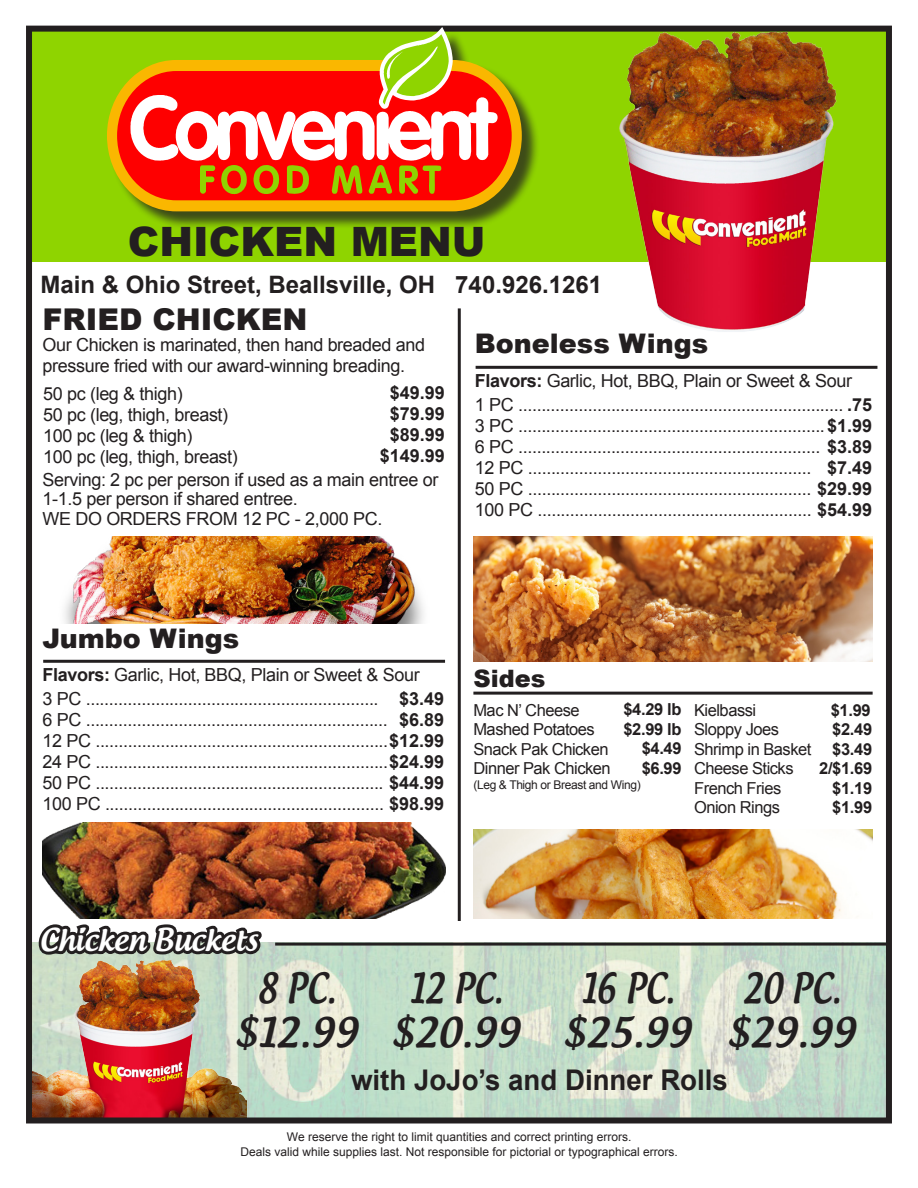
<style>
.page{position:relative;width:918px;height:1188px;background:#fff}
.page>*{position:absolute;margin:0;border:0;box-sizing:border-box;transform-origin:0 0}
.t1{font:900 40.5px "Arial";color:#231f20}
.t2{font:500 39.6px "Androgyne";color:#231f20;scale:.83 1}
.t3{font:500 39px "Androgyne";color:#231f20}
.t4{font:500 30px "Androgyne";color:#fff}
.t5{font:900 30px "Arial";color:#231f20}
.t6{font:700 28.5px "Arial";color:#231f20}
.t7{font:900 27px "Arial";color:#231f20}
.t8{font:700 24px "Arial";color:#231f20}
.t9{font:900 24px "Arial";color:#231f20}
.t10{font:18px/19.5px "Arial";letter-spacing:-.02em;color:#231f20}
.t11{font:700 18px "Arial";color:#231f20}
.t12{font:16.5px "Arial";letter-spacing:-.03em;color:#231f20}
.t13{font:700 16.5px "Arial";letter-spacing:-.02em;color:#231f20}
.t14{font:12px "Arial";color:#231f20}
.t15{font:12px "Arial";letter-spacing:-.03em;color:#231f20}
.s1{font-weight:700}
</style>
<div class="page">
<img style="left:33px;top:943px;width:852px;height:174px">
<img style="left:33px;top:959px;width:214px;height:158px">
<div style="left:27px;top:27px;width:864px;height:234px;background:#8fd400"></div>
<hr style="left:275px;top:943px;width:613px;height:3px;background:#231f20">
<img style="left:609px;top:33px;width:244px;height:299px">
<div style="left:26px;top:26px;width:866px;height:1098px;border:6px solid #231f20"></div>
<div style="left:109px;top:30px;width:431px;height:200px;background:#231f20;opacity:.75"></div>
<svg style="left:107px;top:60px;width:415px;height:151px"></svg>
<svg style="left:130px;top:27px;width:368px;height:168px"></svg>
<hr style="left:458px;top:308px;width:3px;height:613px;background:#231f20">
<img style="left:265px;top:822px;width:180px;height:96px">
<img style="left:473px;top:830px;width:400px;height:88px">
<img style="left:64px;top:537px;width:360px;height:86px">
<img style="left:473px;top:537px;width:400px;height:124px">
<img style="left:36px;top:822px;width:229px;height:174px">
<hr style="left:473px;top:692px;width:400px;height:3px;background:#231f20">
<hr style="left:43px;top:660px;width:402px;height:3px;background:#231f20">
<hr style="left:476px;top:366px;width:401px;height:3px;background:#231f20">
<p class="t1" style="left:128px;top:212px;width:359px">CHICKEN MENU</p>
<p class="t8" style="left:40px;top:268px;width:563px">Main &amp; Ohio Street, Beallsville, OH 740.926.1261</p>
<p class="t5" style="left:43px;top:297px;width:266px">FRIED CHICKEN</p>
<p class="t10" style="left:43px;top:334px;width:384px;line-height:21px">Our Chicken is marinated, then hand breaded and pressure fried with our award-winning breading.</p>
<p class="t11" style="left:390px;top:380px;width:57px">$49.99</p>
<p class="t11" style="left:390px;top:401px;width:57px">$79.99</p>
<p class="t11" style="left:390px;top:422px;width:57px">$89.99</p>
<p class="t11" style="left:380px;top:443px;width:67px">$149.99</p>
<p class="t10" style="left:43px;top:384px;width:141px">50 pc (leg &amp; thigh)</p>
<p class="t10" style="left:43px;top:405px;width:187px">50 pc (leg, thigh, breast)</p>
<p class="t10" style="left:43px;top:426px;width:151px">100 pc (leg &amp; thigh)</p>
<p class="t10" style="left:43px;top:447px;width:196px">100 pc (leg, thigh, breast)</p>
<p class="t10" style="left:43px;top:470px;width:397px">Serving: 2 pc per person if used as a main entree or<br>1-1.5 per person if shared entree.</p>
<p class="t10" style="left:43px;top:509px;width:341px">WE DO ORDERS FROM 12 PC - 2,000 PC.</p>
<p class="t7" style="left:475px;top:324px;width:235px">Boneless Wings</p>
<p class="t10" style="left:475px;top:371px;width:379px"><span class="s1">Flavors:</span> Garlic, Hot, BBQ, Plain or Sweet &amp; Sour</p>
<p class="t10" style="left:475px;top:395px;width:399px">1 PC ...................................................................... <span class="s1">.75</span></p>
<p class="t10" style="left:475px;top:416px;width:399px">3 PC ..................................................................<span class="s1">$1.99</span></p>
<p class="t10" style="left:475px;top:437px;width:399px">6 PC ................................................................. <span class="s1">$3.89</span></p>
<p class="t10" style="left:475px;top:458px;width:338px">12 PC .............................................................</p>
<p class="t10" style="left:475px;top:479px;width:399px">50 PC ............................................................. <span class="s1">$29.99</span></p>
<p class="t10" style="left:475px;top:500px;width:399px">100 PC ........................................................... <span class="s1">$54.99</span></p>
<p class="t11" style="left:827px;top:456px;width:47px">$7.49</p>
<p class="t7" style="left:43px;top:618px;width:198px">Jumbo Wings</p>
<p class="t10" style="left:43px;top:665px;width:379px"><span class="s1">Flavors:</span> Garlic, Hot, BBQ, Plain or Sweet &amp; Sour</p>
<p class="t11" style="left:399px;top:687px;width:47px">$3.49</p>
<p class="t11" style="left:399px;top:708px;width:47px">$6.89</p>
<p class="t10" style="left:43px;top:689px;width:338px">3 PC ...............................................................</p>
<p class="t10" style="left:43px;top:710px;width:347px">6 PC .................................................................</p>
<p class="t10" style="left:43px;top:731px;width:403px">12 PC ...............................................................<span class="s1">$12.99</span></p>
<p class="t10" style="left:43px;top:752px;width:403px">24 PC ...............................................................<span class="s1">$24.99</span></p>
<p class="t10" style="left:43px;top:773px;width:403px">50 PC .............................................................. <span class="s1">$44.99</span></p>
<p class="t10" style="left:43px;top:794px;width:403px">100 PC ............................................................ <span class="s1">$98.99</span></p>
<p class="t9" style="left:473px;top:661px;width:73px">Sides</p>
<p class="t12" style="left:473px;top:699px;width:108px">Mac N’ Cheese</p>
<p class="t12" style="left:473px;top:719px;width:123px">Mashed Potatoes</p>
<p class="t12" style="left:473px;top:738px;width:137px">Snack Pak Chicken</p>
<p class="t12" style="left:473px;top:758px;width:139px">Dinner Pak Chicken</p>
<p class="t15" style="left:473px;top:777px;width:169px">(Leg &amp; Thigh or Breast and Wing)</p>
<p class="t13" style="left:623px;top:699px;width:60px">$4.29 lb</p>
<p class="t13" style="left:623px;top:718px;width:60px">$2.99 lb</p>
<p class="t13" style="left:642px;top:738px;width:41px">$4.49</p>
<p class="t13" style="left:642px;top:757px;width:41px">$6.99</p>
<p class="t12" style="left:694px;top:699px;width:64px">Kielbassi</p>
<p class="t12" style="left:694px;top:719px;width:86px">Sloppy Joes</p>
<p class="t12" style="left:694px;top:738px;width:119px">Shrimp in Basket</p>
<p class="t12" style="left:694px;top:758px;width:101px">Cheese Sticks</p>
<p class="t12" style="left:694px;top:777px;width:89px">French Fries</p>
<p class="t12" style="left:694px;top:797px;width:87px">Onion Rings</p>
<p class="t13" style="left:831px;top:699px;width:41px">$1.99</p>
<p class="t13" style="left:832px;top:718px;width:41px">$2.49</p>
<p class="t13" style="left:832px;top:738px;width:41px">$3.49</p>
<p class="t13" style="left:819px;top:757px;width:55px">2/$1.69</p>
<p class="t13" style="left:832px;top:777px;width:41px">$1.19</p>
<p class="t13" style="left:832px;top:796px;width:41px">$1.99</p>
<p class="t4" style="left:40px;top:921px;width:220px">Chicken Buckets</p>
<p class="t2" style="left:258px;top:963px;width:96px">8 PC.</p>
<p class="t2" style="left:409px;top:963px;width:115px">12 PC.</p>
<p class="t2" style="left:581px;top:963px;width:115px">16 PC.</p>
<p class="t2" style="left:743px;top:963px;width:120px">20 PC.</p>
<p class="t3" style="left:236px;top:1008px;width:124px">$12.99</p>
<p class="t3" style="left:392px;top:1007px;width:129px">$20.99</p>
<p class="t3" style="left:564px;top:1007px;width:129px">$25.99</p>
<p class="t3" style="left:728px;top:1007px;width:129px">$29.99</p>
<p class="t6" style="left:351px;top:1061px;width:378px">with JoJo’s and Dinner Rolls</p>
<p class="t14" style="left:287px;top:1129px;width:346px">We reserve the right to limit quantities and correct printing errors.</p>
<p class="t14" style="left:241px;top:1144px;width:439px">Deals valid while supplies last. Not responsible for pictorial or typographical errors.</p>
</div>
